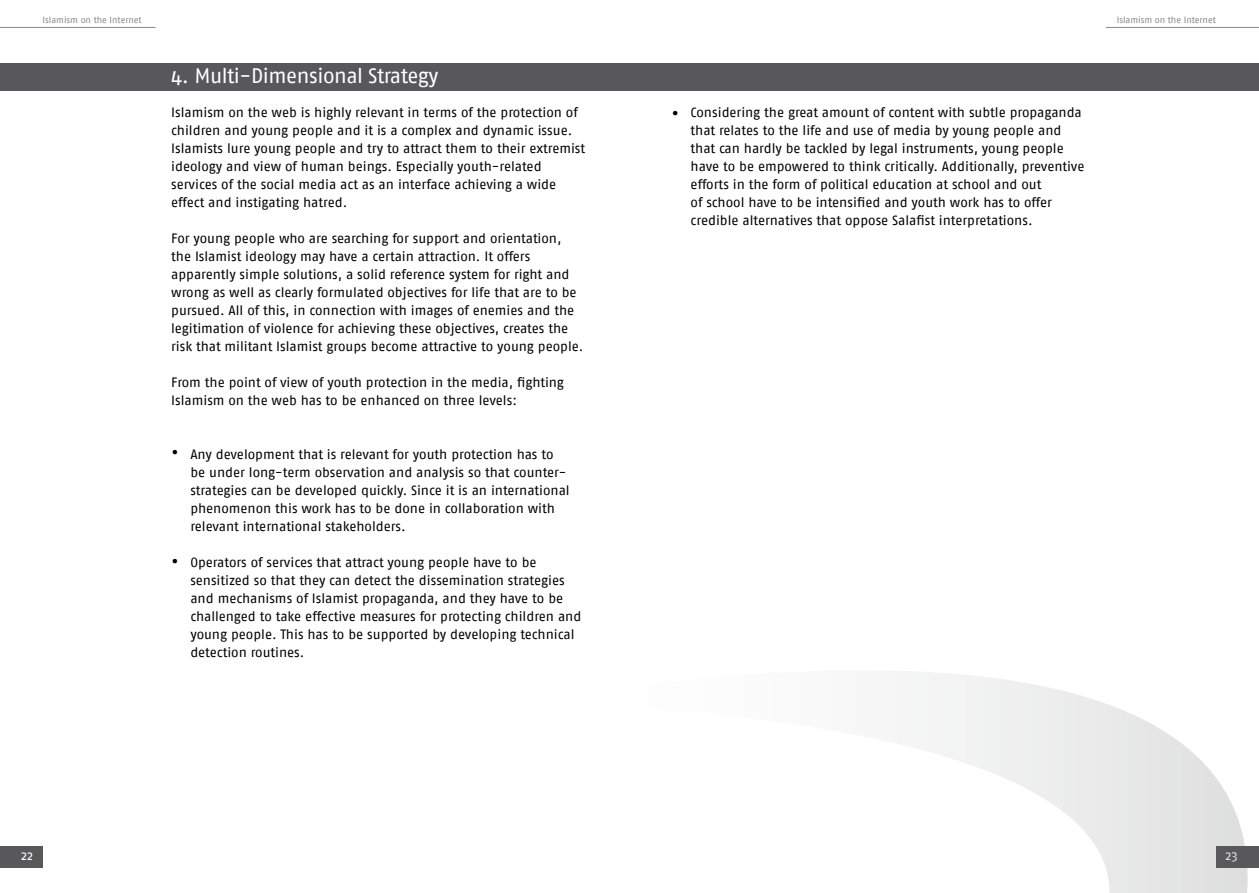
<style>
.page{position:relative;width:1259px;height:893px;background:#fff}
.page>*{position:absolute;margin:0;border:0;box-sizing:border-box;transform-origin:0 0}
.t1{font:21px "Fago No";letter-spacing:-.025em;color:#fff}
.t2{font:18px "Times New Roman";color:#000}
.t3{font:13.5px/18px "Fago No";letter-spacing:-.005em;color:#000}
.t4{font:13.5px "Fago No";color:#fff}
.t5{font:9px "Fago No";letter-spacing:-.005em;color:#87888a}
</style>
<div class="page">
<div style="left:0;top:64px;width:1259px;height:27px;background:#58585a"></div>
<div style="left:1216px;top:846px;width:43px;height:21px;background:#58585a"></div>
<div style="left:0;top:846px;width:43px;height:21px;background:#58585a"></div>
<hr style="left:0;top:27px;width:156px;height:1px;background:#87888a">
<svg style="left:920px;top:672px;width:329px;height:221px"></svg>
<hr style="left:1106px;top:27px;width:153px;height:1px;background:#87888a">
<p class="t5" style="left:43px;top:15px;width:101px">Islamism on the Internet</p>
<h1 class="t1" style="left:171px;top:64px;width:269px">4. Multi-Dimensional Strategy</h1>
<p class="t3" style="left:171px;top:103px;width:415px">Islamism on the web is highly relevant in terms of the protection of children and young people and it is a complex and dynamic issue.<br>Islamists lure young people and try to attract them to their extremist ideology and view of human beings. Especially youth-related services of the social media act as an interface achieving a wide effect and instigating hatred.</p>
<p class="t3" style="left:171px;top:229px;width:414px">For young people who are searching for support and orientation, the Islamist ideology may have a certain attraction. It offers apparently simple solutions, a solid reference system for right and wrong as well as clearly formulated objectives for life that are to be pursued. All of this, in connection with images of enemies and the legitimation of violence for achieving these objectives, creates the risk that militant Islamist groups become attractive to young people.</p>
<p class="t3" style="left:171px;top:373px;width:394px">From the point of view of youth protection in the media, fighting<br>Islamism on the web has to be enhanced on three levels:</p>
<h2 class="t2" style="left:172px;top:440px;width:8px">•</h2>
<h2 class="t2" style="left:172px;top:549px;width:8px">•</h2>
<p class="t3" style="left:190px;top:445px;width:381px">Any development that is relevant for youth protection has to be under long-term observation and analysis so that counter&shy;strategies can be developed quickly. Since it is an international phenomenon this work has to be done in collaboration with relevant international stakeholders.</p>
<p class="t3" style="left:190px;top:553px;width:393px">Operators of services that attract young people have to be sensitized so that they can detect the dissemination strategies and mechanisms of Islamist propaganda, and they have to be challenged to take effective measures for protecting children and young people. This has to be supported by developing technical detection routines.</p>
<h2 class="t2" style="left:672px;top:101px;width:8px">•</h2>
<p class="t3" style="left:690px;top:103px;width:395px">Considering the great amount of content with subtle propaganda that relates to the life and use of media by young people and that can hardly be tackled by legal instruments, young people have to be empowered to think critically. Additionally, preventive efforts in the form of political education at school and out<br>of school have to be intensified and youth work has to offer credible alternatives that oppose Salafist interpretations.</p>
<p class="t5" style="left:1116px;top:15px;width:101px">Islamism on the Internet</p>
<p class="t4" style="left:21px;top:847px;width:14px">22</p>
<p class="t4" style="left:1225px;top:847px;width:14px">23</p>
</div>
